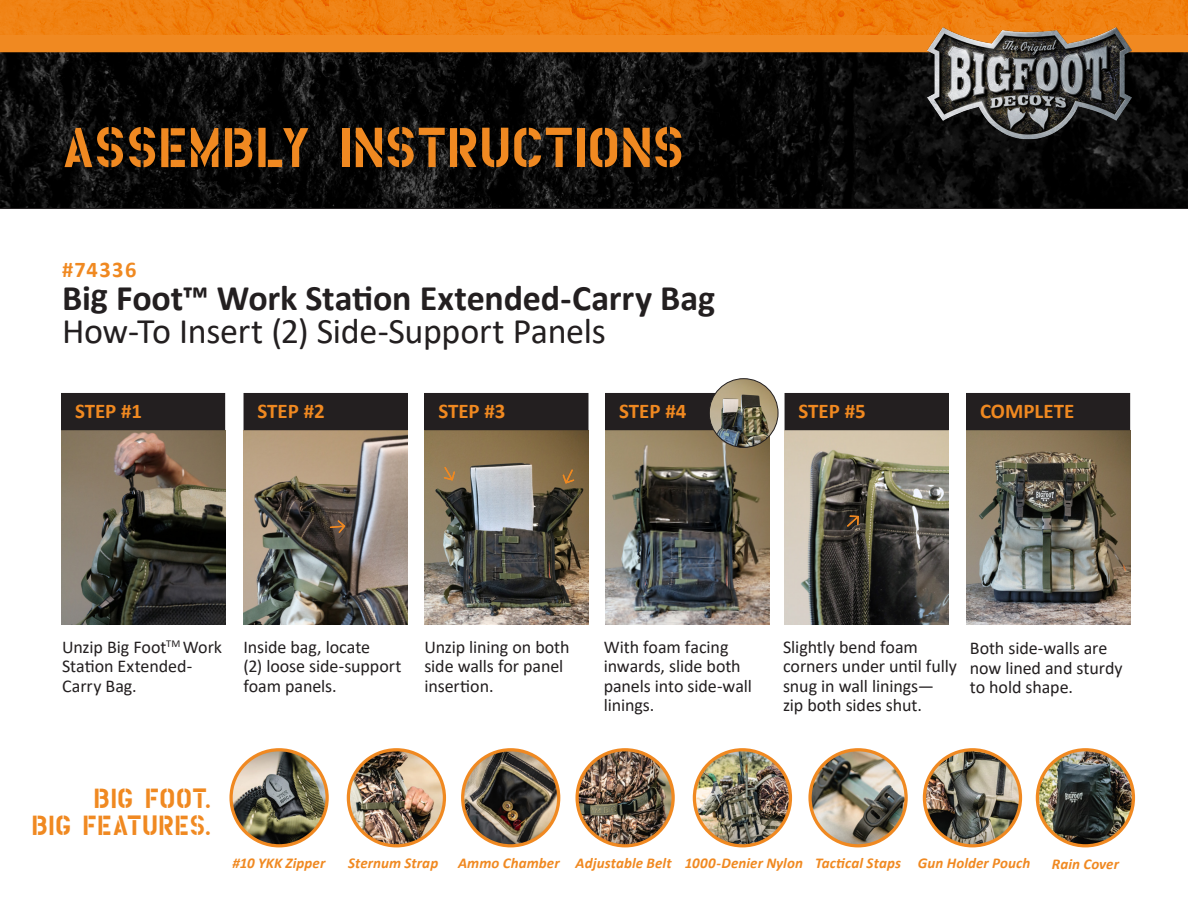
<style>
.page{position:relative;width:1188px;height:918px;background:#fff}
.page>*{position:absolute;margin:0;border:0;box-sizing:border-box;transform-origin:0 0}
.t1{font:54px "House Broken Clean";letter-spacing:-.005em;color:#f08921}
.t2{font:700 36px "Calibri";letter-spacing:-.005em;color:#231f20}
.t3{font:36px "Calibri";letter-spacing:-.01em;color:#231f20}
.t4{font:26.85px "House Broken Clean";color:#f08921}
.t5{font:700 22.5px "Calibri";letter-spacing:.065em;color:#f08921}
.t6{font:700 21px "Calibri";color:#f08921}
.t7{font:18px/19.5px "Calibri";letter-spacing:-.005em;color:#231f20}
.t8{font:italic 700 15px "Calibri";letter-spacing:.005em;color:#f08921}
</style>
<div class="page">
<svg style="left:0;top:52px;width:1188px;height:157px;background:#0a0a0a"></svg>
<img style="left:966px;top:430px;width:164px;height:195px">
<div style="left:967px;top:393px;width:163px;height:37px;background:#231f20"></div>
<img style="left:61px;top:430px;width:164px;height:195px">
<div style="left:62px;top:393px;width:163px;height:37px;background:#231f20"></div>
<img style="left:424px;top:430px;width:164px;height:195px">
<div style="left:425px;top:393px;width:163px;height:37px;background:#231f20"></div>
<img style="left:605px;top:430px;width:164px;height:195px">
<div style="left:606px;top:393px;width:163px;height:37px;background:#231f20"></div>
<img style="left:785px;top:430px;width:164px;height:195px">
<div style="left:785px;top:393px;width:163px;height:37px;background:#231f20"></div>
<div style="left:0;top:35px;width:1188px;height:17px;background:#f08921"></div>
<img style="left:0;top:0;width:1188px;height:35px">
<img style="left:231px;top:750px;width:96px;height:96px;border-radius:48px">
<div style="left:229px;top:748px;width:100px;height:99px;border:3px solid #f08921;border-radius:50%"></div>
<img style="left:348px;top:750px;width:96px;height:96px;border-radius:48px">
<div style="left:347px;top:748px;width:99px;height:99px;border:3px solid #f08921;border-radius:50%"></div>
<img style="left:464px;top:750px;width:95px;height:96px">
<div style="left:461px;top:748px;width:99px;height:99px;border:3px solid #f08921;border-radius:50%"></div>
<img style="left:1037px;top:750px;width:96px;height:96px;border-radius:48px">
<div style="left:1036px;top:748px;width:99px;height:99px;border:3px solid #f08921;border-radius:50%"></div>
<img style="left:810px;top:750px;width:96px;height:96px;border-radius:48px">
<div style="left:808px;top:748px;width:100px;height:99px;border:3px solid #f08921;border-radius:50%"></div>
<img style="left:694px;top:750px;width:96px;height:96px;border-radius:48px">
<div style="left:693px;top:748px;width:99px;height:99px;border:3px solid #f08921;border-radius:50%"></div>
<img style="left:577px;top:750px;width:96px;height:96px;border-radius:48px">
<div style="left:575px;top:748px;width:100px;height:99px;border:3px solid #f08921;border-radius:50%"></div>
<img style="left:709px;top:379px;width:69px;height:68px;border-radius:34px">
<div style="left:709px;top:378px;width:69px;height:70px;border:1px solid #231f20;border-radius:50%"></div>
<svg style="left:444px;top:467px;width:11px;height:13px"></svg>
<svg style="left:563px;top:469px;width:11px;height:15px"></svg>
<svg style="left:847px;top:515px;width:12px;height:12px"></svg>
<img style="left:918px;top:19px;width:227px;height:132px">
<img style="left:244px;top:430px;width:164px;height:195px">
<div style="left:244px;top:393px;width:163px;height:37px;background:#231f20"></div>
<svg style="left:330px;top:520px;width:15px;height:13px"></svg>
<img style="left:924px;top:750px;width:96px;height:96px;border-radius:48px">
<div style="left:923px;top:748px;width:99px;height:99px;border:3px solid #f08921;border-radius:50%"></div>
<p class="t1" style="left:61px;top:127px;width:625px">ASSEMBLY INSTRUCTIONS</p>
<p class="t5" style="left:62px;top:254px;width:76px">#74336</p>
<p class="t2" style="left:62px;top:273px;width:655px">Big Foot™ Work Station Extended-Carry Bag</p>
<p class="t3" style="left:62px;top:306px;width:545px">How-To Insert (2) Side-Support Panels</p>
<p class="t6" style="left:75px;top:397px;width:69px">STEP #1</p>
<p class="t6" style="left:258px;top:397px;width:69px">STEP #2</p>
<p class="t6" style="left:799px;top:397px;width:69px">STEP #5</p>
<p class="t6" style="left:438px;top:397px;width:69px">STEP #3</p>
<p class="t6" style="left:619px;top:397px;width:69px">STEP #4</p>
<p class="t6" style="left:980px;top:397px;width:96px">COMPLETE</p>
<p class="t7" style="left:62px;top:637px;width:162px">Unzip Big Foot<sup>TM</sup> Work<br>Station Extended-<br>Carry Bag.</p>
<p class="t7" style="left:244px;top:636px;width:160px">Inside bag, locate<br>(2) loose side-support foam panels.</p>
<p class="t7" style="left:424px;top:637px;width:147px">Unzip lining on both side walls for panel insertion.</p>
<p class="t4" style="left:94px;top:788px;width:118px">BIG FOOT.</p>
<p class="t4" style="left:31px;top:815px;width:181px">BIG FEATURES.</p>
<p class="t7" style="left:604px;top:636px;width:150px">With foam facing inwards, slide both panels into side-wall linings.</p>
<p class="t7" style="left:783px;top:637px;width:175px">Slightly bend foam corners under until fully snug in wall linings— zip both sides shut.</p>
<p class="t7" style="left:970px;top:638px;width:154px">Both side-walls are now lined and sturdy to hold shape.</p>
<p class="t8" style="left:232px;top:852px;width:94px">#10 YKK Zipper</p>
<p class="t8" style="left:348px;top:852px;width:92px">Sternum Strap</p>
<p class="t8" style="left:458px;top:852px;width:103px">Ammo Chamber</p>
<p class="t8" style="left:576px;top:853px;width:97px">Adjustable Belt</p>
<p class="t8" style="left:685px;top:852px;width:120px">1000-Denier Nylon</p>
<p class="t8" style="left:815px;top:852px;width:87px">Tactical Staps</p>
<p class="t8" style="left:918px;top:853px;width:114px">Gun Holder Pouch</p>
<p class="t8" style="left:1052px;top:854px;width:69px">Rain Cover</p>
</div>
